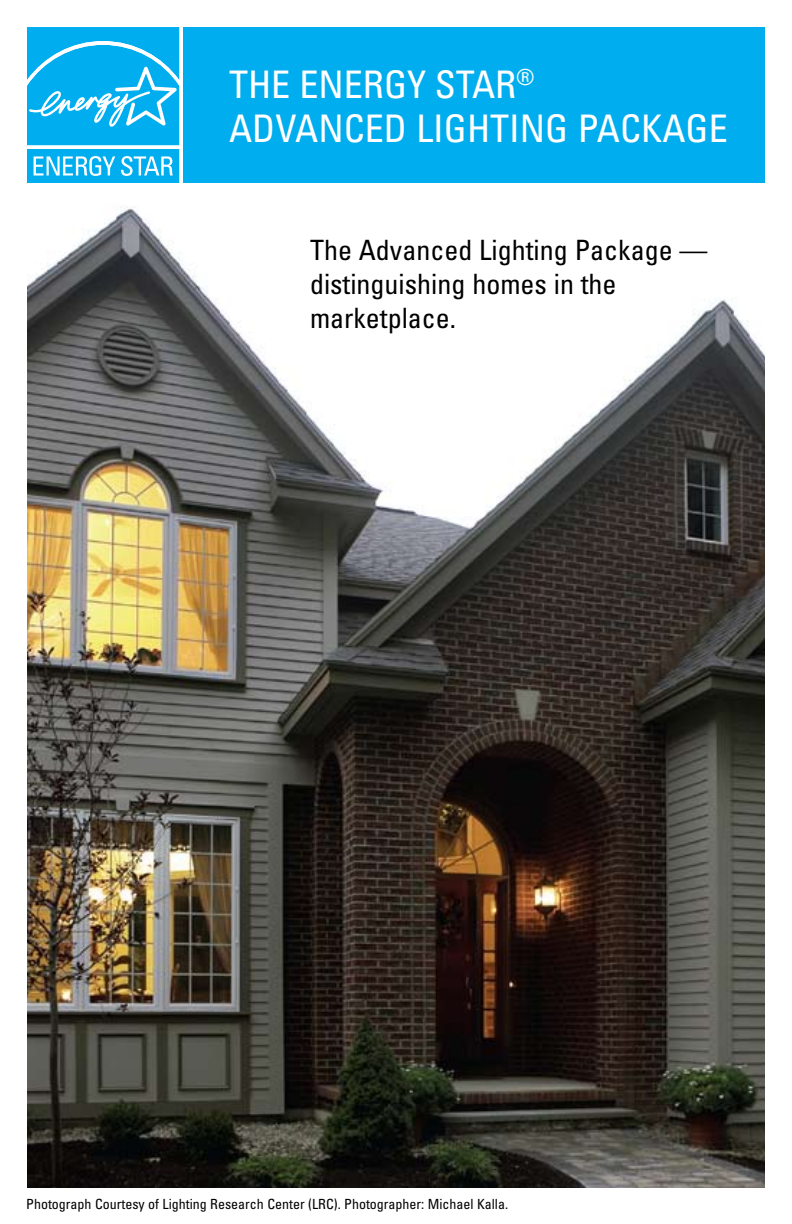
<style>
.page{position:relative;width:792px;height:1224px;background:#fff}
.page>*{position:absolute;margin:0;border:0;box-sizing:border-box;transform-origin:0 0}
.t1{font:condensed 38px/44px "Univers";color:#fff}
.t2{font:condensed 28px/34px "Univers";color:#000}
.Photo_Source{font:condensed 14px "Univers";color:#000}
</style>
<div class="page">
<img style="left:27px;top:207px;width:738px;height:980px">
<div style="left:27px;top:27px;width:738px;height:156px;background:#00aeef"></div>
<svg style="left:27px;top:27px;width:156px;height:156px"></svg>
<p class="t1" style="left:229px;top:61px;width:500px">The ENERGY STAR<sup>®<br></sup>Advan ced Lighting Packag e</p>
<p class="t2" style="left:310px;top:232px;width:399px">The Advanced Lighting Package — distinguishing homes in the</p>
<p class="t2" style="left:310px;top:300px;width:148px">marketplace.</p>
<p class="Photo_Source" style="left:26px;top:1195px;width:483px">Photograph Courtesy of Lighting Research Center (LRC). Photographer: Michael Kalla.</p>
</div>
